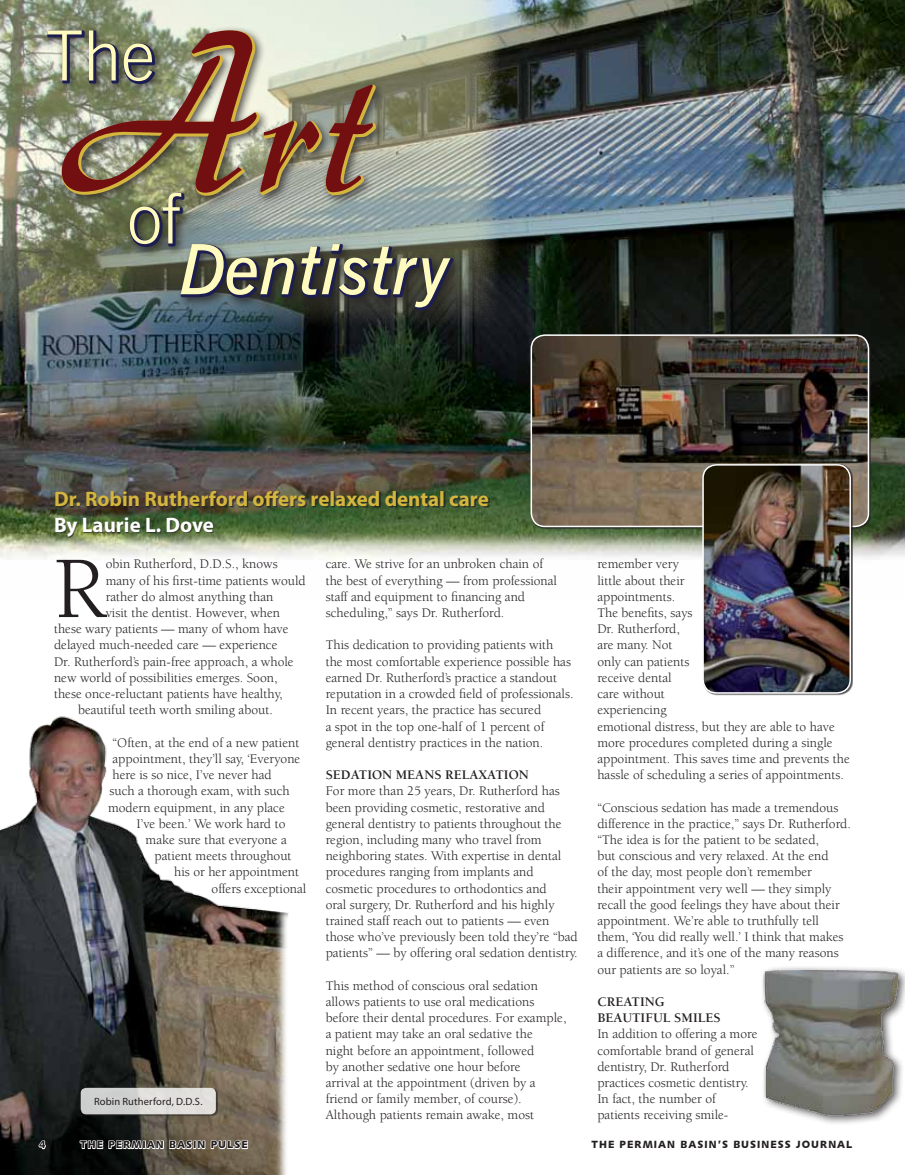
<style>
.page{position:relative;width:905px;height:1175px;background:#fff}
.page>*{position:absolute;margin:0;border:0;box-sizing:border-box;transform-origin:0 0}
.t1{font:90px "Berkeley";color:#231f20}
.t2{font:700 21px "Myriad Pro";color:#d4b53d}
.t3{font:700 21px "Myriad Pro";color:#fff}
.t4{font:13.5px/16.2px "Berkeley";color:#231f20}
.t5{font:700 13.5px/16.2px "Berkeley";color:#231f20}
.t6{font:10.5px "Humanist 531 BT Black A";letter-spacing:.1em;color:#231f20}
.t7{font:10.5px "Myriad Pro";letter-spacing:.015em;color:#231f20}
</style>
<div class="page">
<img style="left:0;top:0;width:904px;height:598px">
<img style="left:0;top:0;width:512px;height:343px">
<div style="left:56px;top:491px;width:434px;height:47px;background:#231f20;opacity:.75"></div>
<img style="left:0;top:716px;width:289px;height:458px">
<img style="left:531px;top:335px;width:337px;height:191px">
<div style="left:530px;top:334px;width:339px;height:193px;border:2px solid #fff;border-radius:14px"></div>
<img style="left:762px;top:967px;width:142px;height:153px">
<svg style="left:37px;top:1137px;width:10px;height:12px"></svg>
<svg style="left:762px;top:1101px;width:91px;height:23px"></svg>
<svg style="left:79px;top:1122px;width:170px;height:52px;background:#575249"></svg>
<img style="left:703px;top:465px;width:147px;height:228px">
<div style="left:702px;top:464px;width:149px;height:229px;border:2px solid #fff;border-radius:14px"></div>
<div style="left:42px;top:25px;width:421px;height:296px;background:#231f20;opacity:.75"></div>
<svg style="left:128px;top:191px;width:328px;height:121px;background:#7b837a"></svg>
<svg style="left:61px;top:29px;width:316px;height:168px;background:#9da087"></svg>
<svg style="left:61px;top:30px;width:312px;height:163px;background:#9c876f"></svg>
<svg style="left:46px;top:29px;width:112px;height:57px;background:#8c907c"></svg>
<div style="left:81px;top:1088px;width:137px;height:28px;background:#231f20;opacity:.75"></div>
<div style="left:81px;top:1087px;width:135px;height:27px;background:linear-gradient(to right,#cbcdcd,#e8e5e1);border-radius:5px"></div>
<h2 class="t2" style="left:54px;top:485px;width:436px">Dr. Robin Rutherford offers relaxed dental care</h2>
<h2 class="t3" style="left:54px;top:511px;width:161px">By Laurie L. Dove</h2>
<h1 class="t1" style="left:54px;top:541px;width:53px">R</h1>
<p class="t4" style="left:106px;top:556px;width:173px">obin Rutherford, D.D.S., knows</p>
<p class="t4" style="left:106px;top:572px;width:201px">many of his first-time patients would</p>
<p class="t4" style="left:106px;top:589px;width:169px">rather do almost anything than</p>
<p class="t4" style="left:106px;top:605px;width:176px">visit the dentist. However, when</p>
<p class="t4" style="left:54px;top:621px;width:236px">these wary patients — many of whom have</p>
<p class="t4" style="left:54px;top:637px;width:225px">delayed much-needed care — experience</p>
<p class="t4" style="left:54px;top:653px;width:241px">Dr. Rutherford’s pain-free approach, a whole</p>
<p class="t4" style="left:54px;top:670px;width:225px">new world of possibilities emerges. Soon,</p>
<p class="t4" style="left:54px;top:686px;width:230px">these once-reluctant patients have healthy,</p>
<p class="t4" style="left:78px;top:702px;width:196px">beautiful teeth worth smiling about.</p>
<p class="t4" style="left:113px;top:734px;width:188px">“Often, at the end of a new patient</p>
<p class="t4" style="left:113px;top:751px;width:189px">appointment, they’ll say, ‘Everyone</p>
<p class="t4" style="left:113px;top:767px;width:161px">here is so nice, I’ve never had</p>
<p class="t4" style="left:110px;top:783px;width:182px">such a thorough exam, with such</p>
<p class="t4" style="left:108px;top:799px;width:178px">modern equipment, in any place</p>
<p class="t4" style="left:137px;top:815px;width:150px">I’ve been.’ We work hard to</p>
<p class="t4" style="left:146px;top:832px;width:143px">make sure that everyone a</p>
<p class="t4" style="left:155px;top:848px;width:138px">patient meets throughout</p>
<p class="t4" style="left:174px;top:864px;width:126px">his or her appointment</p>
<p class="t4" style="left:212px;top:880px;width:96px">offers exceptional</p>
<p class="t7" style="left:94px;top:1095px;width:110px">Robin Rutherford, D.D.S.</p>
<p class="t4" style="left:326px;top:556px;width:233px">care. We strive for an unbroken chain of the best of everything — from professional staff and equipment to financing and scheduling,” says Dr. Rutherford.</p>
<p class="t4" style="left:326px;top:637px;width:249px">This dedication to providing patients with the most comfortable experience possible has earned Dr. Rutherford’s practice a standout reputation in a crowded field of professionals.<br>In recent years, the practice has secured<br>a spot in the top one-half of 1 percent of general dentistry practices in the nation.</p>
<p class="t5" style="left:326px;top:767px;width:204px">SEDATION MEANS RELAXATION</p>
<p class="t4" style="left:326px;top:783px;width:253px">For more than 25 years, Dr. Rutherford has been providing cosmetic, restorative and general dentistry to patients throughout the region, including many who travel from neighboring states. With expertise in dental procedures ranging from implants and cosmetic procedures to orthodontics and<br>oral surgery, Dr. Rutherford and his highly trained staff reach out to patients — even those who’ve previously been told they’re “bad patients” — by offering oral sedation dentistry.</p>
<p class="t4" style="left:326px;top:977px;width:242px">This method of conscious oral sedation allows patients to use oral medications before their dental procedures. For example, a patient may take an oral sedative the<br>night before an appointment, followed<br>by another sedative one hour before<br>arrival at the appointment (driven by a friend or family member, of course).<br>Although patients remain awake, most</p>
<p class="t4" style="left:597px;top:556px;width:254px">remember very<br>little about their<br>appointments.<br>The benefits, says<br>Dr. Rutherford,<br>are many. Not<br>only can patients<br>receive dental<br>care without<br>experiencing<br>emotional distress, but they are able to have more procedures completed during a single appointment. This saves time and prevents the hassle of scheduling a series of appointments.</p>
<p class="t4" style="left:597px;top:799px;width:255px">“Conscious sedation has made a tremendous difference in the practice,” says Dr. Rutherford. “The idea is for the patient to be sedated,<br>but conscious and very relaxed. At the end<br>of the day, most people don’t remember<br>their appointment very well — they simply recall the good feelings they have about their appointment. We’re able to truthfully tell them, ‘You did really well.’ I think that makes a difference, and it’s one of the many reasons our patients are so loyal.”</p>
<p class="t5" style="left:597px;top:993px;width:123px">CREATING<br>BEAUTIFUL SMILES</p>
<p class="t4" style="left:597px;top:1026px;width:162px">In addition to offering a more comfortable brand of general dentistry, Dr. Rutherford practices cosmetic dentistry.<br>In fact, the number of patients receiving smile-</p>
<p class="t6" style="left:39px;top:1138px;width:8px">4</p>
<p class="t6" style="left:80px;top:1138px;width:169px">THE PERMIAN BASIN PULSE</p>
<p class="t6" style="left:591px;top:1137px;width:262px">THE PERMIAN BASIN’S BUSINESS JOURNAL</p>
</div>
